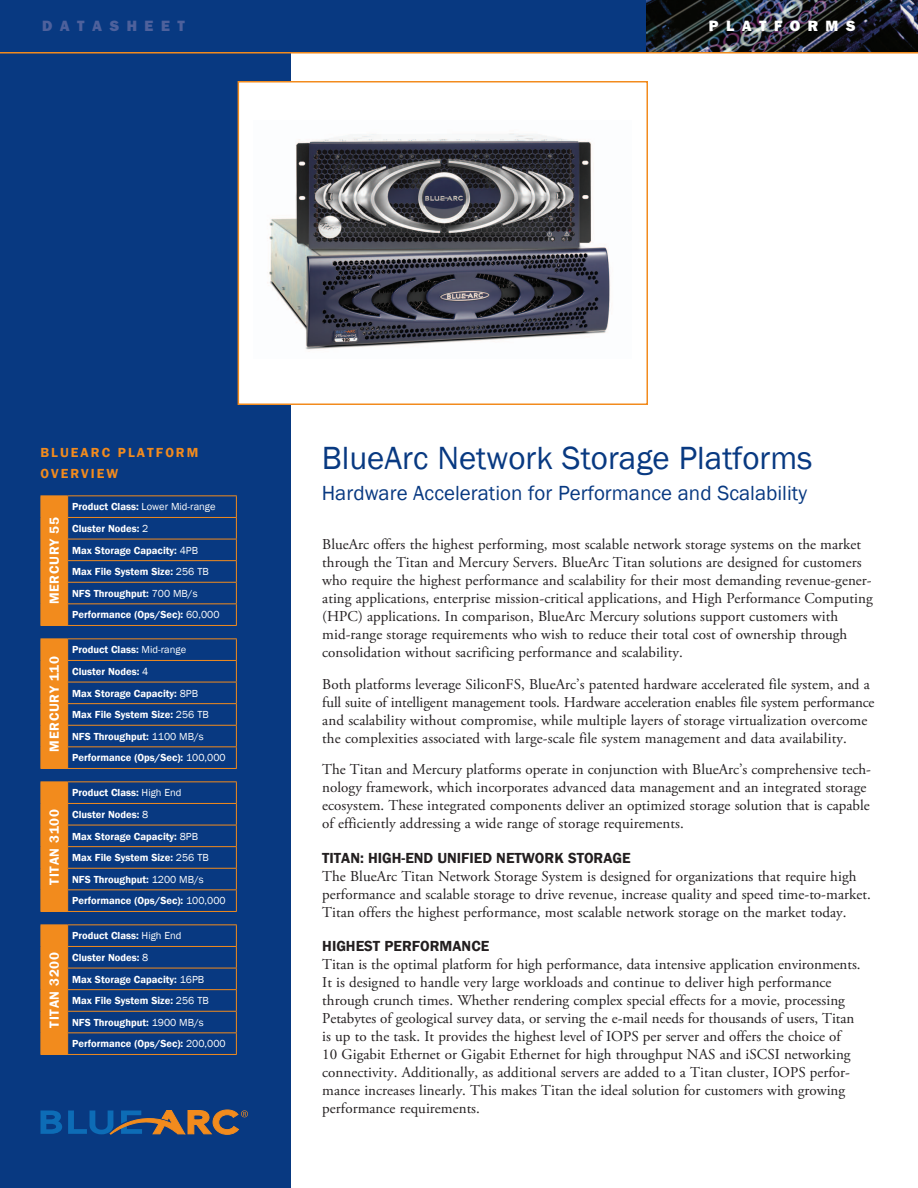
<style>
.page{position:relative;width:918px;height:1188px;background:#fff}
.page>*{position:absolute;margin:0;border:0;box-sizing:border-box;transform-origin:0 0}
.t1{font:33px "Franklin Gothic";color:#083981}
.t2{font:21px "Franklin Gothic";color:#083981}
.Body{font:15px/18px "Adobe Garamond Pro";letter-spacing:.005em;color:#231f20}
.Subhead_Level_1{font:600 15px "Franklin Gothic";color:#231f20}
.t3{font:15px "ITC Franklin Gothic Std Hvy";letter-spacing:.5em;color:#4e619c}
.t4{font:15px "ITC Franklin Gothic Std Hvy";letter-spacing:.5em;color:#fff}
.t5{font:600 13.5px "Franklin Gothic";letter-spacing:.05em;color:#fff}
.t6{font:600 13.5px/21px "Franklin Gothic";letter-spacing:.15em;color:#f28b1d}
.t7{font:600 10.5px "Franklin Gothic";color:#fff}
.t8{font:10.5px "Franklin Gothic";color:#fff}
.s1{font-weight:600}
.s2{font-weight:400}
</style>
<div class="page">
<div style="left:0;top:0;width:918px;height:53px;background:#083981"></div>
<img style="left:647px;top:0;width:271px;height:52px">
<div style="left:0;top:0;width:290px;height:1188px;background:#083981"></div>
<hr style="left:0;top:52px;width:918px;height:2px;background:#f28b1d">
<div style="left:238px;top:82px;width:409px;height:322px;background:#fff"></div>
<img style="left:269px;top:133px;width:341px;height:217px">
<div style="left:238px;top:81px;width:410px;height:324px;border:2px solid #f28b1d"></div>
<svg style="left:41px;top:1110px;width:21px;height:24px"></svg>
<svg style="left:68px;top:1110px;width:180px;height:25px"></svg>
<svg style="left:40px;top:495px;width:197px;height:131px"></svg>
<hr style="left:68px;top:625px;width:169px;height:1px;background:#f28b1d">
<svg style="left:40px;top:638px;width:197px;height:131px"></svg>
<hr style="left:68px;top:768px;width:169px;height:1px;background:#f28b1d">
<svg style="left:40px;top:781px;width:197px;height:131px"></svg>
<hr style="left:68px;top:911px;width:169px;height:1px;background:#f28b1d">
<svg style="left:40px;top:924px;width:197px;height:131px"></svg>
<hr style="left:68px;top:1054px;width:169px;height:1px;background:#f28b1d">
<p class="t3" style="left:42px;top:17px;width:145px">DATASHEET</p>
<p class="t4" style="left:709px;top:17px;width:148px">PLATFORMS</p>
<p class="t6" style="left:40px;top:442px;width:160px">BLUEARC PLATFORM<br>OVERVIEW</p>
<p class="t8" style="left:72px;top:500px;width:145px"><span class="s1">Product Class:</span> Lower Mid-range</p>
<p class="t7" style="left:72px;top:522px;width:78px">Cluster Nodes: <span class="s2">2</span></p>
<p class="t7" style="left:72px;top:544px;width:127px">Max Storage Capacity: <span class="s2">4PB</span></p>
<p class="t7" style="left:72px;top:565px;width:138px">Max File System Size: <span class="s2">256 TB</span></p>
<p class="t7" style="left:72px;top:587px;width:127px">NFS Throughput: <span class="s2">700 MB/s</span></p>
<p class="t7" style="left:72px;top:608px;width:149px">Performance (Ops/Sec): <span class="s2">60,000</span></p>
<p class="t5" style="left:46px;top:604px;width:88px;rotate:-90deg">MERCURY 55</p>
<p class="t5" style="left:46px;top:752px;width:97px;rotate:-90deg">MERCURY 110</p>
<p class="t5" style="left:46px;top:885px;width:77px;rotate:-90deg">TITAN 3100</p>
<p class="t5" style="left:46px;top:1028px;width:77px;rotate:-90deg">TITAN 3200</p>
<p class="t7" style="left:72px;top:643px;width:116px">Product Class: <span class="s2">Mid-range</span></p>
<p class="t7" style="left:72px;top:665px;width:78px">Cluster Nodes: <span class="s2">4</span></p>
<p class="t7" style="left:72px;top:687px;width:127px">Max Storage Capacity: <span class="s2">8PB</span></p>
<p class="t7" style="left:72px;top:708px;width:138px">Max File System Size: <span class="s2">256 TB</span></p>
<p class="t7" style="left:72px;top:730px;width:133px">NFS Throughput: <span class="s2">1100 MB/s</span></p>
<p class="t7" style="left:72px;top:751px;width:155px">Performance (Ops/Sec): <span class="s2">100,000</span></p>
<p class="t7" style="left:72px;top:786px;width:111px">Product Class: <span class="s2">High End</span></p>
<p class="t7" style="left:72px;top:808px;width:78px">Cluster Nodes: <span class="s2">8</span></p>
<p class="t7" style="left:72px;top:830px;width:127px">Max Storage Capacity: <span class="s2">8PB</span></p>
<p class="t7" style="left:72px;top:851px;width:138px">Max File System Size: <span class="s2">256 TB</span></p>
<p class="t7" style="left:72px;top:873px;width:133px">NFS Throughput: <span class="s2">1200 MB/s</span></p>
<p class="t7" style="left:72px;top:894px;width:155px">Performance (Ops/Sec): <span class="s2">100,000</span></p>
<p class="t7" style="left:72px;top:929px;width:111px">Product Class: <span class="s2">High End</span></p>
<p class="t7" style="left:72px;top:951px;width:78px">Cluster Nodes: <span class="s2">8</span></p>
<p class="t7" style="left:72px;top:973px;width:134px">Max Storage Capacity: <span class="s2">16PB</span></p>
<p class="t7" style="left:72px;top:994px;width:138px">Max File System Size: <span class="s2">256 TB</span></p>
<p class="t7" style="left:72px;top:1016px;width:133px">NFS Throughput: <span class="s2">1900 MB/s</span></p>
<p class="t7" style="left:72px;top:1037px;width:155px">Performance (Ops/Sec): <span class="s2">200,000</span></p>
<p class="t1" style="left:322px;top:438px;width:492px">BlueArc Network Storage Platforms</p>
<p class="t2" style="left:322px;top:480px;width:487px">Hardware Acceleration for Performance and Scalability</p>
<p class="Body" style="left:322px;top:536px;width:552px">BlueArc offers the highest performing, most scalable network storage systems on the market through the Titan and Mercury Servers. BlueArc Titan solutions are designed for customers who require the highest performance and scalability for their most demanding revenue-gener&shy;ating applications, enterprise mission-critical applications, and High Performance Computing (HPC) applications. In comparison, BlueArc Mercury solutions support customers with mid-range storage requirements who wish to reduce their total cost of ownership through consolidation without sacrificing performance and scalability.</p>
<p class="Body" style="left:322px;top:676px;width:554px">Both platforms leverage SiliconFS, BlueArc’s patented hardware accelerated file system, and a full suite of intelligent management tools. Hardware acceleration enables file system performance and scalability without compromise, while multiple layers of storage virtualization overcome the complexities associated with large-scale file system management and data availability.</p>
<p class="Body" style="left:322px;top:761px;width:550px">The Titan and Mercury platforms operate in conjunction with BlueArc’s comprehensive tech&shy;nology framework, which incorporates advanced data management and an integrated storage ecosystem. These integrated components deliver an optimized storage solution that is capable of efficiently addressing a wide range of storage requirements.</p>
<p class="Subhead_Level_1" style="left:322px;top:849px;width:310px">TITAN: HIGH-END UNIFIED NETWORK STORAGE</p>
<p class="Body" style="left:322px;top:868px;width:550px">The BlueArc Titan Network Storage System is designed for organizations that require high performance and scalable storage to drive revenue, increase quality and speed time-to-market.<br>Titan offers the highest performance, most scalable network storage on the market today.</p>
<p class="Subhead_Level_1" style="left:322px;top:937px;width:169px">HIGHEST PERFORMANCE</p>
<p class="Body" style="left:322px;top:956px;width:540px">Titan is the optimal platform for high performance, data intensive application environments.<br>It is designed to handle very large workloads and continue to deliver high performance through crunch times. Whether rendering complex special effects for a movie, processing Petabytes of geological survey data, or serving the e-mail needs for thousands of users, Titan is up to the task. It provides the highest level of IOPS per server and offers the choice of<br>10 Gigabit Ethernet or Gigabit Ethernet for high throughput NAS and iSCSI networking connectivity. Additionally, as additional servers are added to a Titan cluster, IOPS perfor&shy;mance increases linearly. This makes Titan the ideal solution for customers with growing performance requirements.</p>
</div>
